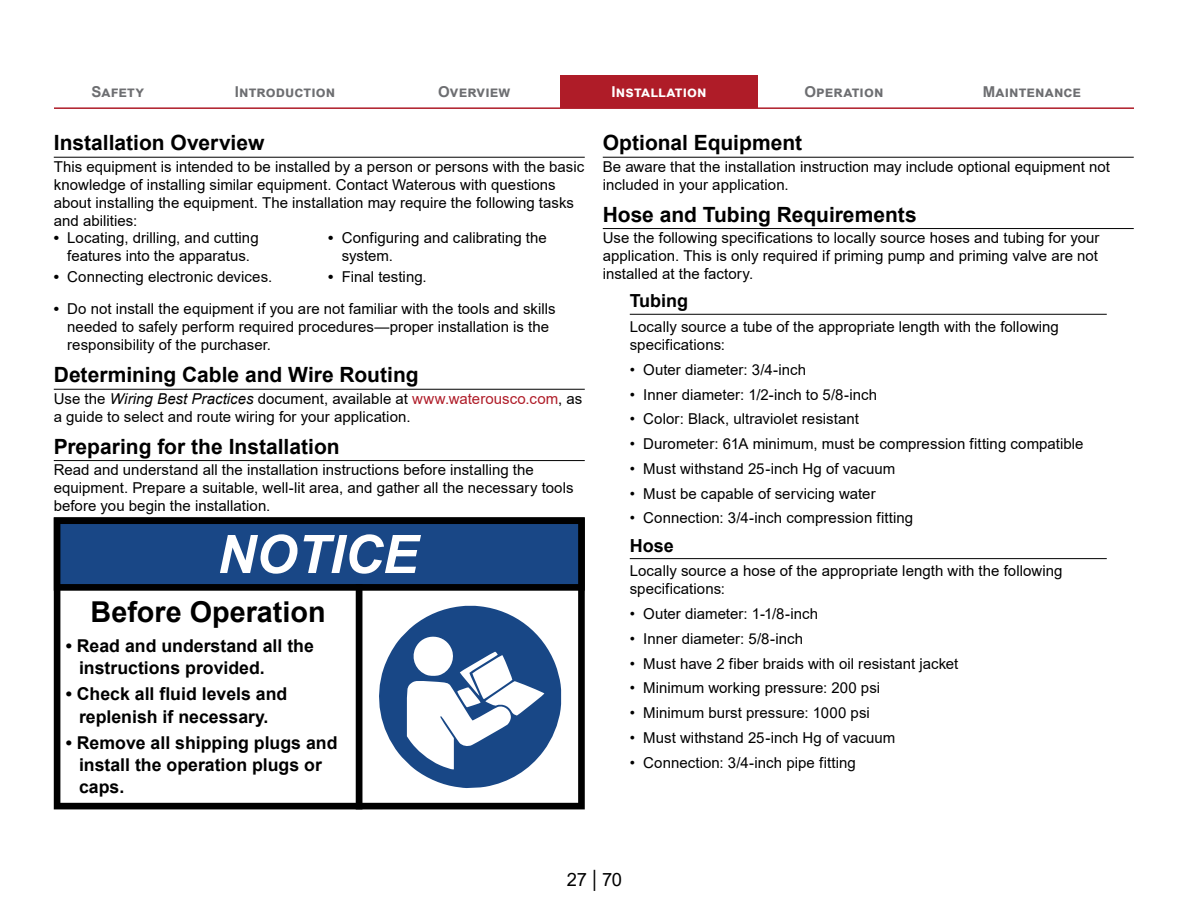
<style>
.page{position:relative;width:1188px;height:918px;background:#fff}
.page>*{position:absolute;margin:0;border:0;box-sizing:border-box;transform-origin:0 0}
.t1{font:italic 700 53.1px "Arial";color:#fff}
.t2{font:700 28.8px "Arial";color:#000}
.t3{font:700 21px "Arial";color:#000}
.t4{font:18.3px "Arial";color:#000}
.t5{font:700 18px "Arial";color:#000}
.t6{font:700 17.7px/22.2px "Arial";color:#000}
.t7{font:15px/18px "Arial";color:#000}
.t8{font:700 15px "Arial";letter-spacing:.015em;color:#6d6e71}
.t9{font:700 15px "Arial";letter-spacing:.01em;color:#fff}
.s1{font-weight:700}
.s2{font-style:italic}
.s3{color:#af1c28}
.s4{font-family:"Arial Narrow";font-size:22.5px}
</style>
<div class="page">
<hr style="left:54px;top:107px;width:1080px;height:2px;background:#af1c28">
<div style="left:560px;top:75px;width:198px;height:32px;background:#af1c28"></div>
<hr style="left:54px;top:157px;width:531px;height:1px;background:#000">
<hr style="left:54px;top:389px;width:531px;height:1px;background:#000">
<hr style="left:54px;top:460px;width:531px;height:1px;background:#000">
<svg style="left:54px;top:591px;width:531px;height:218px"></svg>
<svg style="left:54px;top:517px;width:531px;height:74px;background:#153a6c"></svg>
<svg style="left:374px;top:605px;width:187px;height:183px"></svg>
<div style="left:356px;top:584px;width:6px;height:225px;background:#000"></div>
<hr style="left:603px;top:157px;width:531px;height:1px;background:#000">
<hr style="left:603px;top:228px;width:531px;height:1px;background:#000">
<hr style="left:630px;top:314px;width:477px;height:1px;background:#000">
<hr style="left:630px;top:558px;width:477px;height:1px;background:#000">
<p class="t8" style="left:92px;top:81px;width:54px">Safety</p>
<p class="t8" style="left:235px;top:81px;width:102px">Introduction</p>
<p class="t8" style="left:438px;top:81px;width:74px">Overview</p>
<p class="t9" style="left:612px;top:81px;width:97px">Installation</p>
<p class="t8" style="left:804px;top:81px;width:81px">Operation</p>
<p class="t8" style="left:983px;top:81px;width:100px">Maintenance</p>
<h3 class="t3" style="left:54px;top:128px;width:212px">Installation Overview</h3>
<p class="t7" style="left:54px;top:157px;width:532px">This equipment is intended to be installed by a person or persons with the basic knowledge of installing similar equipment. Contact Waterous with questions about installing the equipment. The installation may require the following tasks and abilities:</p>
<p class="t7" style="left:54px;top:229px;width:206px;text-align:center"><span class="s1">•</span> Locating, drilling, and cutting features into the apparatus.</p>
<p class="t7" style="left:54px;top:268px;width:220px"><span class="s1">•</span> Connecting electronic devices.</p>
<h3 class="t3" style="left:603px;top:128px;width:201px">Optional Equipment</h3>
<p class="t7" style="left:603px;top:157px;width:509px">Be aware that the installation instruction may include optional equipment not included in your application.</p>
<h3 class="t3" style="left:603px;top:199px;width:316px">Hose and Tubing Requirements</h3>
<p class="t7" style="left:603px;top:229px;width:498px;text-align:justify">Use the following specifications to locally source hoses and tubing for your application. This is only required if priming pump and priming valve are not installed at the factory.</p>
<p class="t5" style="left:630px;top:288px;width:60px">Tubing</p>
<p class="t7" style="left:630px;top:318px;width:431px">Locally source a tube of the appropriate length with the following specifications:</p>
<p class="t7" style="left:630px;top:360px;width:178px">• Outer diameter: 3/4-inch</p>
<p class="t7" style="left:630px;top:385px;width:249px">• Inner diameter: 1/2-inch to 5/8-inch</p>
<p class="t7" style="left:630px;top:410px;width:231px">• Color: Black, ultraviolet resistant</p>
<p class="t7" style="left:630px;top:435px;width:455px">• Durometer: 61A minimum, must be compression fitting compatible</p>
<p class="t7" style="left:630px;top:459px;width:267px">• Must withstand 25-inch Hg of vacuum</p>
<p class="t7" style="left:630px;top:484px;width:247px">• Must be capable of servicing water</p>
<p class="t7" style="left:630px;top:509px;width:285px">• Connection: 3/4-inch compression fitting</p>
<p class="t5" style="left:630px;top:533px;width:45px">Hose</p>
<p class="t7" style="left:630px;top:562px;width:434px">Locally source a hose of the appropriate length with the following specifications:</p>
<p class="t7" style="left:630px;top:605px;width:190px">• Outer diameter: 1-1/8-inch</p>
<p class="t7" style="left:630px;top:630px;width:175px">• Inner diameter: 5/8-inch</p>
<p class="t7" style="left:630px;top:654px;width:330px">• Must have 2 fiber braids with oil resistant jacket</p>
<p class="t7" style="left:630px;top:679px;width:252px">• Minimum working pressure: 200 psi</p>
<p class="t7" style="left:630px;top:704px;width:242px">• Minimum burst pressure: 1000 psi</p>
<p class="t7" style="left:630px;top:729px;width:267px">• Must withstand 25-inch Hg of vacuum</p>
<p class="t7" style="left:630px;top:753px;width:228px">• Connection: 3/4-inch pipe fitting</p>
<p class="t7" style="left:342px;top:229px;width:207px;text-indent:-13px"><span class="s1">•</span> Configuring and calibrating the system.</p>
<p class="t7" style="left:328px;top:268px;width:100px"><span class="s1">•</span> Final testing.</p>
<p class="t7" style="left:67px;top:300px;width:490px;text-indent:-14px"><span class="s1">•</span> Do not install the equipment if you are not familiar with the tools and skills needed to safely perform required procedures—proper installation is the responsibility of the purchaser.</p>
<h3 class="t3" style="left:54px;top:360px;width:366px">Determining Cable and Wire Routing</h3>
<p class="t7" style="left:54px;top:389px;width:530px">Use the <span class="s2">Wiring Best Practices</span> document, available at <span class="s3">www.waterousco.com</span>, as a guide to select and route wiring for your application.</p>
<h3 class="t3" style="left:54px;top:431px;width:287px">Preparing for the Installation</h3>
<p class="t7" style="left:54px;top:461px;width:521px">Read and understand all the installation instructions before installing the equipment. Prepare a suitable, well-lit area, and gather all the necessary tools before you begin the installation.</p>
<h1 class="t1" style="left:218px;top:519px;width:202px">NOTICE</h1>
<h2 class="t2" style="left:91px;top:591px;width:236px">Before Operation</h2>
<p class="t6" style="left:79px;top:635px;width:236px;text-indent:-13px">• Read and understand all the instructions provided.</p>
<p class="t6" style="left:66px;top:683px;width:223px;text-align:center">• Check all fluid levels and replenish if necessary.</p>
<p class="t6" style="left:79px;top:732px;width:260px;text-indent:-13px">• Remove all shipping plugs and install the operation plugs or caps.</p>
<p class="t4" style="left:567px;top:867px;width:57px">27 <span class="s4">|</span> 70</p>
</div>
